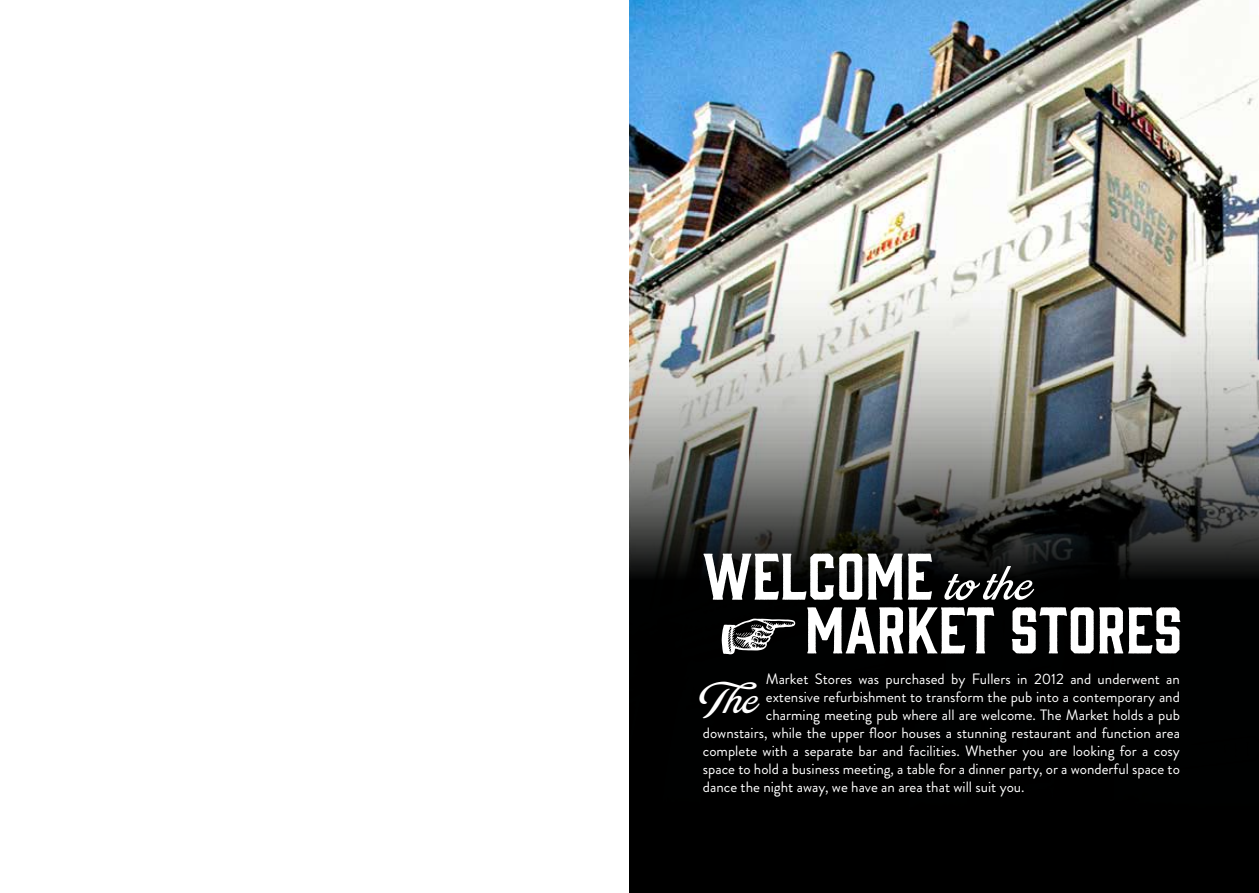
<style>
.page{position:relative;width:1259px;height:893px;background:#fff}
.page>*{position:absolute;margin:0;border:0;box-sizing:border-box;transform-origin:0 0}
.t1{font:60.6px "Gin Rough";color:#fff}
.t2{font:45.3px "Brand Pro";color:#fff}
.t3{font:15px "Brandon Grotesque";color:#fff}
.s1{font-family:"Brand Pro";font-size:51.45px}
</style>
<div class="page">
<img style="left:629px;top:0;width:630px;height:240px">
<img style="left:629px;top:240px;width:630px;height:653px">
<svg style="left:721px;top:619px;width:74px;height:36px"></svg>
<h1 class="t1" style="left:703px;top:535px;width:332px">WELCOME <span class="s1">to the</span></h1>
<h1 class="t1" style="left:805px;top:588px;width:379px">MARKET STORES</h1>
<p class="t3" style="left:766px;top:669px;width:416px">Market Stores was purchased by Fullers in 2012 and underwent an</p>
<p class="t3" style="left:766px;top:687px;width:415px">extensive refurbishment to transform the pub into a contemporary and</p>
<p class="t3" style="left:766px;top:705px;width:416px">charming meeting pub where all are welcome. The Market holds a pub</p>
<p class="t3" style="left:703px;top:723px;width:479px">downstairs, while the upper floor houses a stunning restaurant and function area</p>
<p class="t3" style="left:703px;top:741px;width:479px">complete with a separate bar and facilities. Whether you are looking for a cosy</p>
<p class="t3" style="left:703px;top:759px;width:479px">space to hold a business meeting, a table for a dinner party, or a wonderful space to</p>
<p class="t3" style="left:703px;top:777px;width:323px">dance the night away, we have an area that will suit you.</p>
<h2 class="t2" style="left:703px;top:670px;width:59px">The</h2>
</div>
